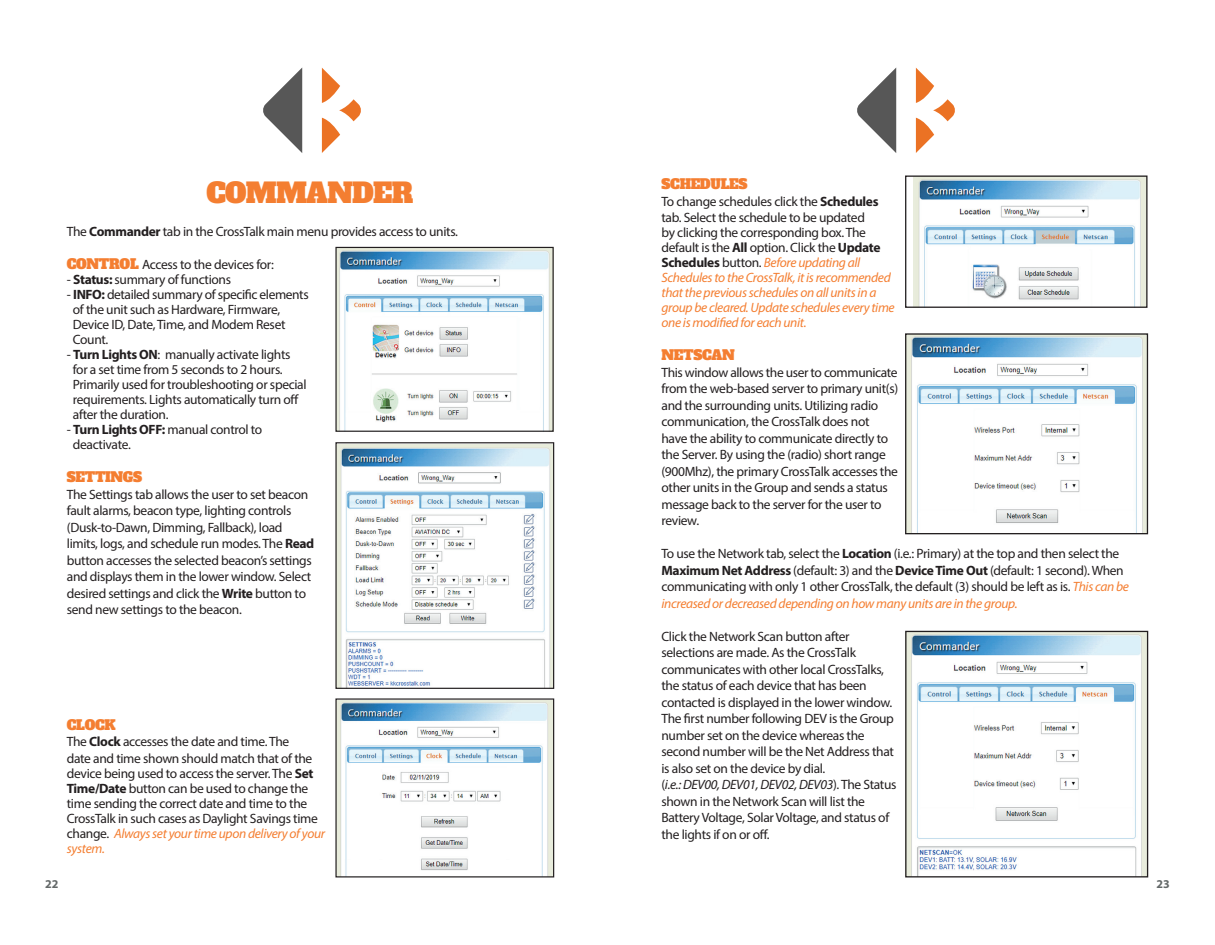
<style>
.page{position:relative;width:1215px;height:945px;background:#fff}
.page>*{position:absolute;margin:0;border:0;box-sizing:border-box;transform-origin:0 0}
.t1{font:27px "Alfa Slab One";letter-spacing:-.025em;color:#f47e31}
.t2{font:13.5px/16.5px "Myriad Pro";letter-spacing:-.025em;color:#231f20}
.t3{font:italic 13.5px/15px "Myriad Pro";letter-spacing:-.025em;color:#f47e31}
.t4{font:13.5px "Alfa Slab One";letter-spacing:-.025em;color:#f47e31}
.t5{font:700 12px "Myriad Pro";color:#646969}
.s1{font-weight:700}
.s2{font-family:"Alfa Slab One";color:#f47e31}
.s3{font-style:italic;color:#f47e31}
.s4{font-style:normal;color:#231f20}
.s5{font-weight:700;font-style:normal;color:#231f20}
.s6{font-style:italic}
</style>
<div class="page">
<svg style="left:263px;top:68px;width:39px;height:85px"></svg>
<svg style="left:322px;top:68px;width:39px;height:85px"></svg>
<svg style="left:857px;top:68px;width:39px;height:85px"></svg>
<svg style="left:916px;top:68px;width:39px;height:85px"></svg>
<img style="left:337px;top:249px;width:215px;height:181px">
<div style="left:335px;top:247px;width:219px;height:185px;border:1px solid #231f20"></div>
<img style="left:337px;top:700px;width:215px;height:176px">
<img style="left:337px;top:444px;width:215px;height:243px">
<div style="left:335px;top:442px;width:219px;height:247px;border:1px solid #231f20"></div>
<img style="left:914px;top:177px;width:232px;height:129px">
<div style="left:905px;top:175px;width:243px;height:133px;border:1px solid #231f20"></div>
<img style="left:907px;top:335px;width:239px;height:197px">
<div style="left:905px;top:333px;width:243px;height:201px;border:1px solid #231f20"></div>
<img style="left:907px;top:633px;width:239px;height:243px">
<div style="left:905px;top:631px;width:243px;height:247px;border:1px solid #231f20"></div>
<h1 class="t1" style="left:206px;top:170px;width:208px">COMMANDER</h1>
<p class="t2" style="left:67px;top:223px;width:393px">The <span class="s1">Commander</span> tab in the CrossTalk main menu provides access to units.</p>
<p class="t2" style="left:67px;top:256px;width:208px"><span class="s2">CONTROL</span> Access to the devices for:</p>
<p class="t2" style="left:67px;top:271px;width:166px">- <span class="s1">Status:</span> summary of functions</p>
<p class="t2" style="left:73px;top:287px;width:237px;line-height:15px;text-indent:-6px">- <span class="s1">INFO:</span> detailed summary of specific elements of the unit such as Hardware, Firmware,<br>Device ID, Date, Time, and Modem Reset<br>Count.</p>
<p class="t2" style="left:73px;top:347px;width:235px;line-height:15px;text-indent:-6px">- <span class="s1">Turn Lights ON</span>: manually activate lights for a set time from 5 seconds to 2 hours.<br>Primarily used for troubleshooting or special requirements. Lights automatically turn off after the duration.</p>
<p class="t2" style="left:73px;top:422px;width:191px;line-height:15px;text-indent:-6px">- <span class="s1">Turn Lights OFF:</span> manual control to deactivate.</p>
<p class="t4" style="left:67px;top:466px;width:77px">SETTINGS</p>
<p class="t2" style="left:67px;top:486px;width:249px">The Settings tab allows the user to set beacon fault alarms, beacon type, lighting controls (Dusk-to-Dawn, Dimming, Fallback), load limits, logs, and schedule run modes. The <span class="s1">Read </span>button accesses the selected beacon’s settings and displays them in the lower window. Select desired settings and click the <span class="s1">Write</span> button to send new settings to the beacon.</p>
<p class="t4" style="left:67px;top:713px;width:50px">CLOCK</p>
<p class="t2" style="left:67px;top:733px;width:247px">The <span class="s1">Clock</span> accesses the date and time. The date and time shown should match that of the</p>
<p class="t2" style="left:67px;top:766px;width:260px;line-height:15px">device being used to access the server. The <span class="s1">Set Time/Date</span> button can be used to change the time sending the correct date and time to the CrossTalk in such cases as Daylight Savings time change. <span class="s3">Always set your time upon delivery of your system.</span></p>
<p class="t4" style="left:662px;top:173px;width:88px">SCHEDULES</p>
<p class="t2" style="left:662px;top:193px;width:219px">To change schedules click the <span class="s1">Schedules </span>tab. Select the schedule to be updated</p>
<p class="t3" style="left:662px;top:225px;width:235px"><span class="s4">by clicking the corresponding box. The default is the</span> <span class="s5">All</span> <span class="s4">option. Click the</span> <span class="s5">Update Schedules</span> <span class="s4">button.</span> Before updating all Schedules to the CrossTalk, it is recommended that the previous schedules on all units in a group be cleared. Update schedules every time one is modified for each unit.</p>
<p class="t4" style="left:662px;top:344px;width:75px">NETSCAN</p>
<p class="t2" style="left:662px;top:364px;width:238px">This window allows the user to communicate from the web-based server to primary unit(s) and the surrounding units. Utilizing radio communication, the CrossTalk does not have the ability to communicate directly to the Server. By using the (radio) short range (900Mhz), the primary CrossTalk accesses the other units in the Group and sends a status message back to the server for the user to review.</p>
<p class="t2" style="left:661px;top:545px;width:469px">To use the Network tab, select the <span class="s1">Location</span> (i.e.: Primary) at the top and then select the <span class="s1">Maximum Net Address</span> (default: 3) and the <span class="s1">Device Time Out</span> (default: 1 second). When communicating with only 1 other CrossTalk, the default (3) should be left as is. <span class="s3">This can be increased or decreased depending on how many units are in the group.</span></p>
<p class="t2" style="left:661px;top:628px;width:237px">Click the Network Scan button after selections are made. As the CrossTalk communicates with other local CrossTalks, the status of each device that has been contacted is displayed in the lower window.<br>The first number following DEV is the Group number set on the device whereas the second number will be the Net Address that is also set on the device by dial.<br>(<span class="s6">i.e.: DEV00, DEV01, DEV02, DEV03</span>). The Status shown in the Network Scan will list the Battery Voltage, Solar Voltage, and status of the lights if on or off.</p>
<p class="t5" style="left:45px;top:876px;width:15px">22</p>
<p class="t5" style="left:1156px;top:876px;width:15px">23</p>
</div>
